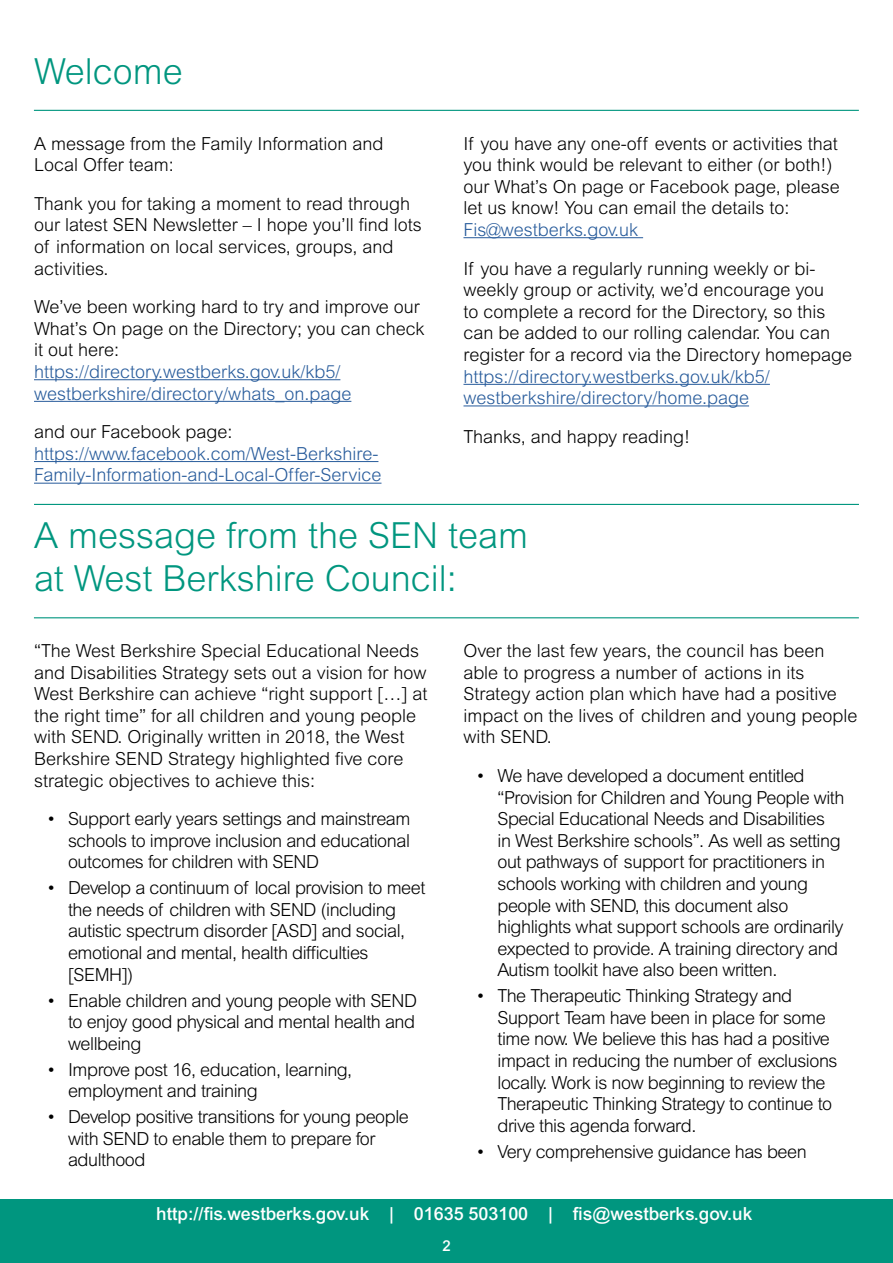
<style>
.page{position:relative;width:893px;height:1263px;background:#fff}
.page>*{position:absolute;margin:0;border:0;box-sizing:border-box;transform-origin:0 0}
.t1{font:300 36px/43.2px "Arial MT Std";color:#00967f}
.t2{font:300 18px/21.6px "Arial MT Std";letter-spacing:-.025em;color:#000}
.t3{font:300 18px/21.6px "Arial MT Std";color:#000}
.t4{font:300 18px/21.6px "Arial MT Std";color:#275b9b}
.t5{font:500 18px "Arial MT Std";color:#fff}
.t6{font:500 15px "Arial MT Std";color:#fff}
</style>
<div class="page">
<div style="left:0;top:1199px;width:893px;height:64px;background:#00967f"></div>
<hr style="left:34px;top:379px;width:306px;height:1px;background:#275b9b">
<hr style="left:34px;top:401px;width:317px;height:1px;background:#275b9b">
<hr style="left:34px;top:461px;width:344px;height:1px;background:#275b9b">
<hr style="left:34px;top:483px;width:347px;height:1px;background:#275b9b">
<hr style="left:463px;top:237px;width:180px;height:1px;background:#275b9b">
<hr style="left:463px;top:384px;width:307px;height:1px;background:#275b9b">
<hr style="left:463px;top:405px;width:286px;height:1px;background:#275b9b">
<hr style="left:34px;top:110px;width:825px;height:1px;background:#00967f">
<hr style="left:34px;top:504px;width:825px;height:1px;background:#00967f">
<hr style="left:34px;top:617px;width:825px;height:1px;background:#00967f">
<h1 class="t1" style="left:34px;top:50px;width:150px">Welcome</h1>
<p class="t3" style="left:34px;top:132px;width:351px">A message from the Family Information and<br>Local Offer team:</p>
<p class="t3" style="left:34px;top:193px;width:389px">Thank you for taking a moment to read through our latest SEN Newsletter – I hope you’ll find lots of information on local services, groups, and activities.</p>
<p class="t3" style="left:34px;top:296px;width:392px">We’ve been working hard to try and improve our<br>What’s On page on the Directory; you can check it out here:</p>
<p class="t4" style="left:34px;top:361px;width:319px">https://directory.westberks.gov.uk/kb5/ westberkshire/directory/whats_on.page</p>
<p class="t3" style="left:34px;top:421px;width:200px">and our Facebook page:</p>
<p class="t4" style="left:34px;top:443px;width:349px">https://www.facebook.com/West-Berkshire-<br>Family-Information-and-Local-Offer-Service</p>
<p class="t3" style="left:463px;top:132px;width:378px">If you have any one-off events or activities that you think would be relevant to either (or both!) our What’s On page or Facebook page, please let us know! You can email the details to:</p>
<p class="t4" style="left:463px;top:219px;width:176px">Fis@westberks.gov.uk</p>
<p class="t3" style="left:463px;top:257px;width:390px">If you have a regularly running weekly or bi&shy;weekly group or activity, we’d encourage you<br>to complete a record for the Directory, so this can be added to our rolling calendar. You can register for a record via the Directory homepage</p>
<p class="t4" style="left:463px;top:365px;width:308px">https://directory.westberks.gov.uk/kb5/ westberkshire/directory/home.page</p>
<p class="t3" style="left:463px;top:426px;width:228px">Thanks, and happy reading!</p>
<h1 class="t1" style="left:34px;top:514px;width:496px">A message from the SEN team at West Berkshire Council:</h1>
<p class="t3" style="left:34px;top:640px;width:395px">“The West Berkshire Special Educational Needs and Disabilities Strategy sets out a vision for how West Berkshire can achieve “right support […] at the right time” for all children and young people with SEND. Originally written in 2018, the West Berkshire SEND Strategy highlighted five core strategic objectives to achieve this:</p>
<p class="t2" style="left:68px;top:808px;width:344px;text-align:justify;text-indent:-21px">• Support early years settings and mainstream schools to improve inclusion and educational outcomes for children with SEND</p>
<p class="t2" style="left:68px;top:877px;width:359px;text-indent:-21px">• Develop a continuum of local provision to meet the needs of children with SEND (including autistic spectrum disorder [ASD] and social, emotional and mental, health difficulties [SEMH])</p>
<p class="t2" style="left:68px;top:989px;width:350px;text-align:justify;text-indent:-21px">• Enable children and young people with SEND to enjoy good physical and mental health and wellbeing</p>
<p class="t2" style="left:68px;top:1058px;width:286px;text-indent:-21px">• Improve post 16, education, learning, employment and training</p>
<p class="t2" style="left:68px;top:1106px;width:342px;text-indent:-21px">• Develop positive transitions for young people with SEND to enable them to prepare for adulthood</p>
<p class="t3" style="left:463px;top:640px;width:396px">Over the last few years, the council has been able to progress a number of actions in its Strategy action plan which have had a positive impact on the lives of children and young people with SEND.</p>
<p class="t2" style="left:497px;top:765px;width:348px;text-indent:-21px">• We have developed a document entitled “Provision for Children and Young People with Special Educational Needs and Disabilities<br>in West Berkshire schools”. As well as setting out pathways of support for practitioners in schools working with children and young people with SEND, this document also highlights what support schools are ordinarily expected to provide. A training directory and Autism toolkit have also been written.</p>
<p class="t2" style="left:497px;top:985px;width:342px;text-indent:-21px">• The Therapeutic Thinking Strategy and Support Team have been in place for some time now. We believe this has had a positive impact in reducing the number of exclusions locally. Work is now beginning to review the Therapeutic Thinking Strategy to continue to drive this agenda forward.</p>
<p class="t2" style="left:476px;top:1140px;width:332px">• Very comprehensive guidance has been</p>
<p class="t5" style="left:156px;top:1203px;width:597px">http://fis.westberks.gov.uk | 01635 503100 | fis@westberks.gov.uk</p>
<p class="t6" style="left:442px;top:1237px;width:10px">2</p>
</div>
